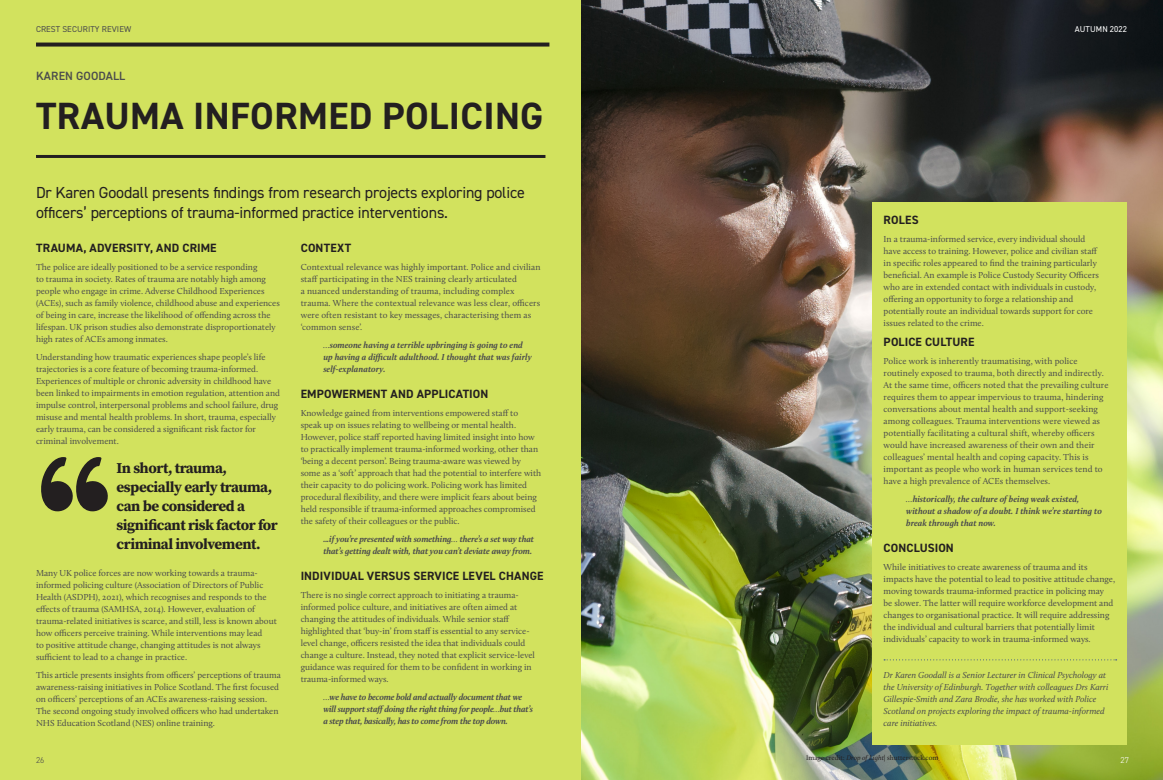
<style>
.page{position:relative;width:1163px;height:780px;background:#fff}
.page>*{position:absolute;margin:0;border:0;box-sizing:border-box;transform-origin:0 0}
.CSR_Main_Header{font:700 38px "DIN2014";letter-spacing:.01em;color:#231f20}
.Intro_Para{font:16px/20px "DIN2014";letter-spacing:-.01em;color:#231f20}
.t1{font:700 15px/19px "Source Serif Pro";letter-spacing:-.03em;color:#231f20}
.CSR_Header_2{font:700 12px "DIN2014";letter-spacing:.01em;color:#231f20}
.Main_Text{font:700 12px "DIN2014";letter-spacing:.01em;color:#231f20}
.Title_Author{font:600 12px "DIN2014";letter-spacing:.01em;color:#4b4c4d}
.Main_Text-2{font:9px/12px "Calluna";color:#4b4c4d}
.Italic_Quote{font:italic 700 9px/12px "Calluna";letter-spacing:-.01em;color:#4b4c4d}
.About_the_Author{font:italic 9px/12px "Calluna";color:#4b4c4d}
.t2{font:8.5px "DIN2014";letter-spacing:.01em;color:#4b4c4d}
.t3{font:8.5px "DIN2014";letter-spacing:.005em;color:#fff}
.t4{font:300 8.5px "DIN2014";color:#4b4c4d}
.t5{font:300 8.5px "DIN2014";color:#fff}
.Main_Text-3{font:7px "Calluna";color:#231f20}
.s1{font-style:italic}
</style>
<div class="page">
<div style="left:0;top:0;width:588px;height:780px;background:#d2e25e"></div>
<img style="left:581px;top:0;width:581px;height:780px">
<svg style="left:36px;top:43px;width:513px;height:4px;background:#363426"></svg>
<div style="left:872px;top:202px;width:254px;height:542px;background:#d2e25e"></div>
<svg style="left:883px;top:659px;width:233px;height:1px"></svg>
<hr style="left:36px;top:155px;width:509px;height:3px;background:#231f20">
<svg style="left:41px;top:457px;width:67px;height:54px"></svg>
<p class="t2" style="left:36px;top:24px;width:97px">CREST SECURITY REVIEW</p>
<p class="Title_Author" style="left:36px;top:68px;width:91px">KAREN GOODALL</p>
<p class="CSR_Main_Header" style="left:36px;top:90px;width:509px">TRAUMA INFORMED POLICING</p>
<p class="Intro_Para" style="left:36px;top:182px;width:490px">Dr Karen Goodall presents findings from research projects exploring police officers’ perceptions of trauma-informed practice interventions.</p>
<p class="CSR_Header_2" style="left:36px;top:240px;width:182px">TRAUMA, ADVERSITY, AND CRIME</p>
<p class="Main_Text-2" style="left:36px;top:261px;width:245px">The police are ideally positioned to be a service responding<br>to trauma in society. Rates of trauma are notably high among people who engage in crime. Adverse Childhood Experiences (ACEs), such as family violence, childhood abuse and experiences of being in care, increase the likelihood of offending across the lifespan. UK prison studies also demonstrate disproportionately high rates of ACEs among inmates.</p>
<p class="Main_Text-2" style="left:36px;top:351px;width:245px">Understanding how traumatic experiences shape people’s life trajectories is a core feature of becoming trauma-informed.<br>Experiences of multiple or chronic adversity in childhood have been linked to impairments in emotion regulation, attention and impulse control, interpersonal problems and school failure, drug misuse and mental health problems. In short, trauma, especially early trauma, can be considered a significant risk factor for criminal involvement.</p>
<p class="CSR_Header_2" style="left:301px;top:240px;width:52px">CONTEXT</p>
<p class="Main_Text-2" style="left:300px;top:261px;width:241px">Contextual relevance was highly important. Police and civilian staff participating in the NES training clearly articulated<br>a nuanced understanding of trauma, including complex trauma. Where the contextual relevance was less clear, officers were often resistant to key messages, characterising them as ‘common sense’.</p>
<p class="Italic_Quote" style="left:323px;top:339px;width:210px">…someone having a terrible upbringing is going to end up having a difficult adulthood. I thought that was fairly self-explanatory.</p>
<p class="CSR_Header_2" style="left:301px;top:386px;width:189px">EMPOWERMENT AND APPLICATION</p>
<p class="Main_Text-2" style="left:300px;top:407px;width:242px">Knowledge gained from interventions empowered staff to speak up on issues relating to wellbeing or mental health.<br>However, police staff reported having limited insight into how to practically implement trauma-informed working, other than ‘being a decent person’. Being trauma-aware was viewed by some as a ‘soft’ approach that had the potential to interfere with their capacity to do policing work. Policing work has limited procedural flexibility, and there were implicit fears about being held responsible if trauma-informed approaches compromised the safety of their colleagues or the public.</p>
<p class="Italic_Quote" style="left:323px;top:533px;width:212px">...if you’re presented with something… there’s a set way that that’s getting dealt with, that you can’t deviate away from.</p>
<p class="CSR_Header_2" style="left:301px;top:568px;width:244px">INDIVIDUAL VERSUS SERVICE LEVEL CHANGE</p>
<p class="Main_Text-2" style="left:300px;top:589px;width:236px">There is no single correct approach to initiating a trauma&shy;informed police culture, and initiatives are often aimed at changing the attitudes of individuals. While senior staff highlighted that ‘buy-in’ from staff is essential to any service&shy;level change, officers resisted the idea that individuals could change a culture. Instead, they noted that explicit service-level guidance was required for them to be confident in working in trauma-informed ways.</p>
<p class="Italic_Quote" style="left:323px;top:691px;width:211px">…we have to become bold and actually document that we will support staff doing the right thing for people…but that’s a step that, basically, has to come from the top down.</p>
<p class="t1" style="left:117px;top:458px;width:163px">In short, trauma, especially early trauma, can be considered a significant risk factor for criminal involvement.</p>
<p class="Main_Text-2" style="left:36px;top:567px;width:242px">Many UK police forces are now working towards a trauma&shy;informed policing culture (Association of Directors of Public Health (ASDPH), 2021), which recognises and responds to the effects of trauma (SAMHSA, 2014). However, evaluation of trauma-related initiatives is scarce, and still, less is known about how officers perceive training. While interventions may lead<br>to positive attitude change, changing attitudes is not always sufficient to lead to a change in practice.</p>
<p class="Main_Text-2" style="left:36px;top:669px;width:246px">This article presents insights from officers’ perceptions of trauma awareness-raising initiatives in Police Scotland. The first focused on officers’ perceptions of an ACEs awareness-raising session.<br>The second ongoing study involved officers who had undertaken NHS Education Scotland (NES) online training.</p>
<p class="t4" style="left:36px;top:754px;width:10px">26</p>
<p class="t3" style="left:1074px;top:24px;width:54px">AUTUMN 2022</p>
<p class="CSR_Header_2" style="left:883px;top:212px;width:36px">ROLES</p>
<p class="Main_Text-2" style="left:883px;top:233px;width:217px">In a trauma-informed service, every individual should have access to training. However, police and civilian staff in specific roles appeared to find the training particularly beneficial. An example is Police Custody Security Officers who are in extended contact with individuals in custody, offering an opportunity to forge a relationship and potentially route an individual towards support for core issues related to the crime.</p>
<p class="Main_Text" style="left:883px;top:334px;width:92px">POLICE CULTURE</p>
<p class="Main_Text-2" style="left:883px;top:355px;width:226px">Police work is inherently traumatising, with police routinely exposed to trauma, both directly and indirectly.<br>At the same time, officers noted that the prevailing culture requires them to appear impervious to trauma, hindering conversations about mental health and support-seeking among colleagues. Trauma interventions were viewed as potentially facilitating a cultural shift, whereby officers would have increased awareness of their own and their colleagues’ mental health and coping capacity. This is important as people who work in human services tend to have a high prevalence of ACEs themselves.</p>
<p class="Italic_Quote" style="left:906px;top:493px;width:197px">…historically, the culture of being weak existed, without a shadow of a doubt. I think we’re starting to break through that now.</p>
<p class="CSR_Header_2" style="left:883px;top:540px;width:72px">CONCLUSION</p>
<p class="Main_Text-2" style="left:883px;top:561px;width:233px">While initiatives to create awareness of trauma and its impacts have the potential to lead to positive attitude change, moving towards trauma-informed practice in policing may be slower. The latter will require workforce development and changes to organisational practice. It will require addressing the individual and cultural barriers that potentially limit individuals’ capacity to work in trauma-informed ways.</p>
<p class="About_the_Author" style="left:883px;top:669px;width:226px">Dr Karen Goodall is a Senior Lecturer in Clinical Psychology at the University of Edinburgh. Together with colleagues Drs Karri Gillespie-Smith and Zara Brodie, she has worked with Police Scotland on projects exploring the impact of trauma-informed care initiatives.</p>
<p class="Main_Text-3" style="left:806px;top:753px;width:134px">Image credit: <span class="s1">Drop of Light</span>| shutterstock.com</p>
<p class="t5" style="left:1120px;top:754px;width:10px">27</p>
</div>
